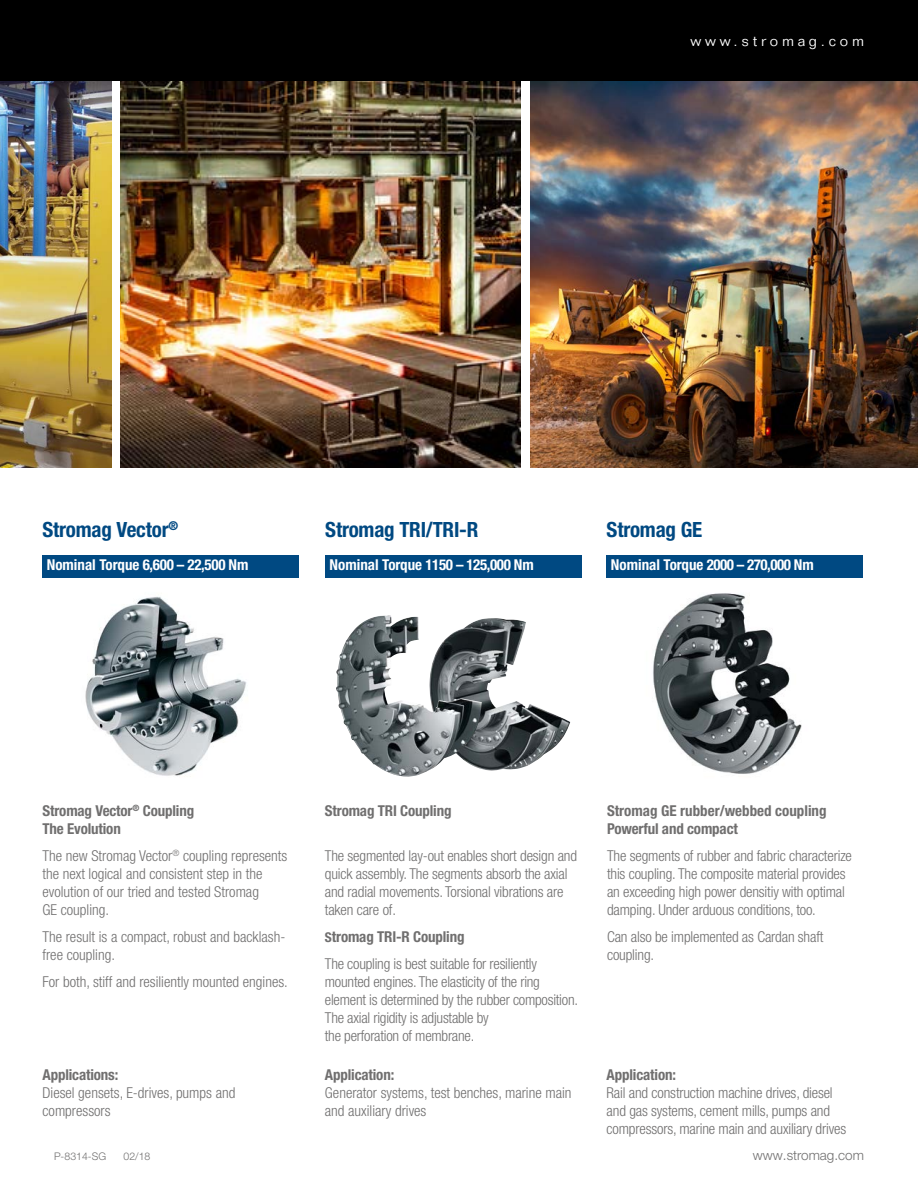
<style>
.page{position:relative;width:918px;height:1188px;background:#fff}
.page>*{position:absolute;margin:0;border:0;box-sizing:border-box;transform-origin:0 0}
.t1{font:700 condensed 21px "Helvetica Neue LT Std";letter-spacing:-.01em;color:#004982}
.t2{font:300 condensed 15px/18px "Helvetica Neue LT Std";letter-spacing:-.01em;color:#706f6f}
.t3{font:700 condensed 15px/18px "Helvetica Neue LT Std";letter-spacing:-.01em;color:#706f6f}
.t4{font:700 condensed 15px "Helvetica Neue LT Std";color:#fff}
.t5{font:300 15px "Folio Std";letter-spacing:.25em;color:#fff}
.t6{font:300 13.5px "Helvetica Neue LT Std";color:#706f6f}
.t7{font:300 10.5px "Helvetica Neue LT Std";color:#706f6f}
.s1{font-weight:700}
.s2{font-size:13.5px}
</style>
<div class="page">
<img style="left:0;top:81px;width:111px;height:387px">
<img style="left:121px;top:81px;width:400px;height:387px">
<img style="left:530px;top:81px;width:388px;height:387px">
<div style="left:43px;top:555px;width:256px;height:23px;background:#004982"></div>
<img style="left:85px;top:596px;width:162px;height:180px">
<div style="left:325px;top:555px;width:257px;height:23px;background:#004982"></div>
<img style="left:482px;top:618px;width:88px;height:153px">
<img style="left:336px;top:615px;width:146px;height:162px">
<div style="left:607px;top:555px;width:256px;height:23px;background:#004982"></div>
<img style="left:653px;top:593px;width:149px;height:181px">
<div style="left:0;top:0;width:918px;height:81px;background:#000"></div>
<p class="t5" style="left:691px;top:32px;width:175px">www.stromag.com</p>
<p class="t1" style="left:43px;top:517px;width:137px">Stromag Vector<sup>®</sup></p>
<p class="t4" style="left:47px;top:556px;width:203px">Nominal Torque 6,600 – 22,500 Nm</p>
<p class="t1" style="left:325px;top:517px;width:155px">Stromag TRI/TRI-R</p>
<p class="t4" style="left:330px;top:556px;width:206px">Nominal Torque 1150 – 125,000 Nm</p>
<p class="t1" style="left:607px;top:517px;width:97px">Stromag GE</p>
<p class="t4" style="left:611px;top:556px;width:204px">Nominal Torque 2000 – 270,000 Nm</p>
<p class="t3" style="left:43px;top:801px;width:153px">Stromag Vector<sup>®</sup> Coupling<br>The Evolution</p>
<p class="t2" style="left:43px;top:847px;width:246px">The new Stromag Vector<sup>®</sup> coupling represents the next logical and consistent step in the evolution of our tried and tested Stromag<br>GE coupling.</p>
<p class="t2" style="left:43px;top:928px;width:244px">The result is a compact, robust and backlash&shy;free coupling.</p>
<p class="t2" style="left:43px;top:973px;width:247px">For both, stiff and resiliently mounted engines.</p>
<p class="t2" style="left:43px;top:1066px;width:194px"><span class="s1">Applications:<br></span>Diesel gensets, E-drives, pumps and compressors</p>
<p class="t3" style="left:325px;top:801px;width:128px">Stromag TRI Coupling</p>
<p class="t2" style="left:325px;top:847px;width:254px">The segmented lay-out enables short design and quick assembly. The segments absorb the axial and radial movements. Torsional vibrations are taken care of.</p>
<p class="t3" style="left:325px;top:927px;width:141px"><span class="s2">S</span>tromag TRI-R Coupling</p>
<p class="t2" style="left:325px;top:955px;width:255px">The coupling is best suitable for resiliently mounted engines. The elasticity of the ring element is determined by the rubber composition.<br>The axial rigidity is adjustable by<br>the perforation of membrane.</p>
<p class="t2" style="left:325px;top:1066px;width:248px"><span class="s1">Application:<br></span>Generator systems, test benches, marine main and auxiliary drives</p>
<p class="t3" style="left:607px;top:801px;width:221px">Stromag GE rubber/webbed coupling<br>Powerful and compact</p>
<p class="t2" style="left:607px;top:847px;width:246px">The segments of rubber and fabric characterize this coupling. The composite material provides an exceeding high power densitiy with optimal damping. Under arduous conditions, too.</p>
<p class="t2" style="left:607px;top:928px;width:218px">Can also be implemented as Cardan shaft coupling.</p>
<p class="t2" style="left:607px;top:1066px;width:241px"><span class="s1">Application:<br></span>Rail and construction machine drives, diesel and gas systems, cement mills, pumps and compressors, marine main and auxiliary drives</p>
<p class="t7" style="left:54px;top:1150px;width:54px">P-8314-SG</p>
<p class="t7" style="left:124px;top:1150px;width:28px">02/18</p>
<p class="t6" style="left:753px;top:1147px;width:113px">www.stromag.com</p>
</div>
